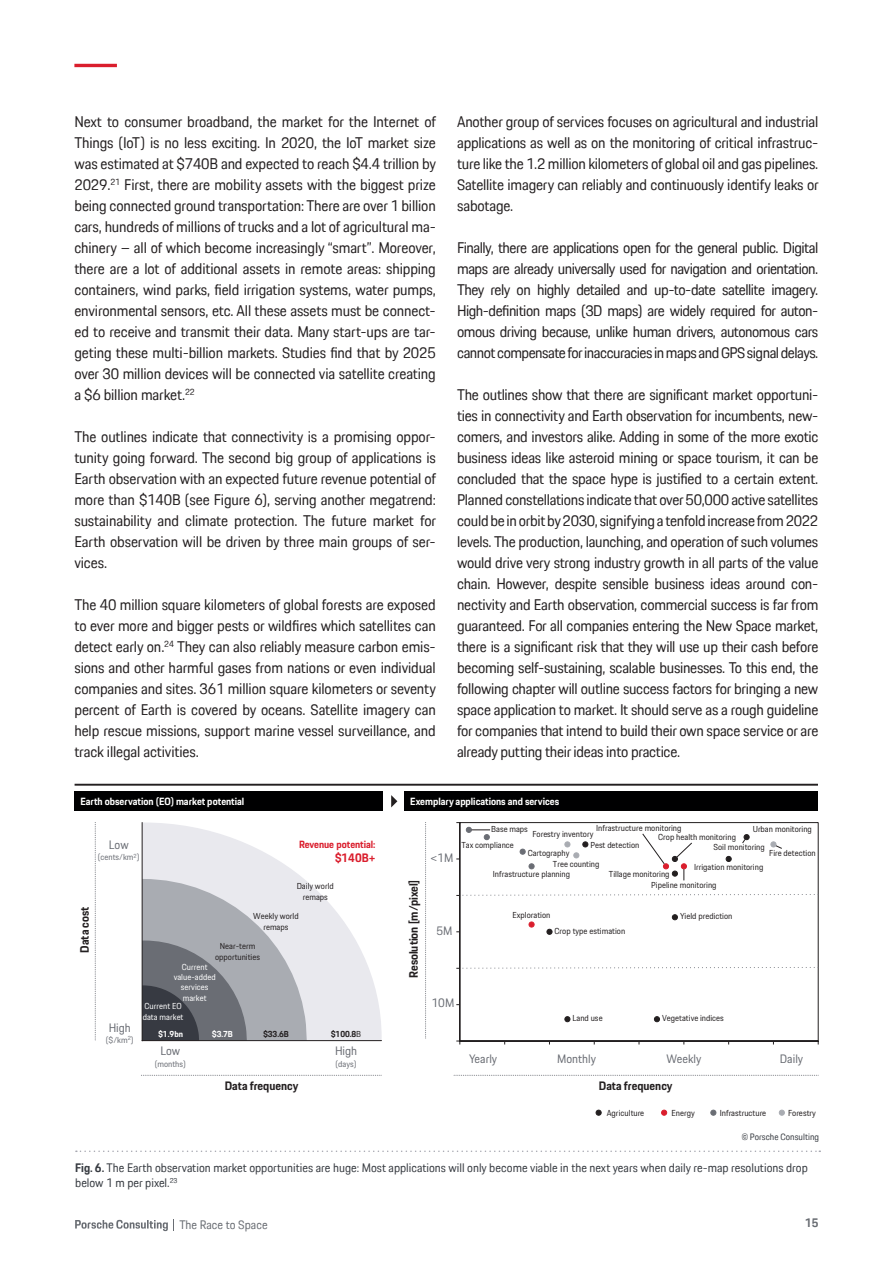
<style>
.page{position:relative;width:893px;height:1263px;background:#fff}
.page>*{position:absolute;margin:0;border:0;box-sizing:border-box;transform-origin:0 0}
.t1{font:15px/21px "Porsche Next TT";letter-spacing:-.01em;color:#231f20;text-align:justify}
.t2{font:12px/15px "Porsche Next TT";color:#373b41}
.t3{font:700 12px "Porsche Next TT";color:#231f20}
.t4{font:12px "Porsche Next TT";color:#6a6d74}
.t5{font:12px "Porsche Next TT";color:#696d73}
.t6{font:700 12px "Porsche Next TT";color:#da1e2d}
.t7{font:700 12px "Porsche Next TT";color:#696d73}
.t8{font:700 10.2px "Porsche Next TT";color:#fff}
.t9{font:700 10.2px "Porsche Next TT";letter-spacing:-.005em;color:#da1e2d}
.t10{font:9px "Porsche Next TT";color:#373b41}
.t11{font:8.55px/10.2px "Porsche Next TT";color:#231f20;text-align:center}
.t12{font:8.55px/10.2px "Porsche Next TT";color:#fff;text-align:center}
.t13{font:8.55px "Porsche Next TT";color:#6a6d74}
.t14{font:700 8.55px "Porsche Next TT";letter-spacing:-.005em;color:#231f20}
.t15{font:700 8.55px "Porsche Next TT";color:#fff}
.s1{font-weight:400}
.s2{font-weight:700}
</style>
<div class="page">
<hr style="left:74px;top:64px;width:43px;height:3px;background:#da1e2d">
<svg style="left:75px;top:1219px;width:99px;height:12px"></svg>
<svg style="left:76px;top:1150px;width:744px;height:2px"></svg>
<svg style="left:456px;top:822px;width:363px;height:223px"></svg>
<svg style="left:564px;top:1016px;width:6px;height:6px"></svg>
<svg style="left:654px;top:1016px;width:6px;height:6px"></svg>
<svg style="left:466px;top:827px;width:319px;height:54px"></svg>
<div style="left:751px;top:825px;width:62px;height:10px;background:#fff"></div>
<svg style="left:425px;top:822px;width:1px;height:217px"></svg>
<svg style="left:454px;top:1075px;width:364px;height:1px"></svg>
<svg style="left:779px;top:1110px;width:6px;height:5px"></svg>
<svg style="left:596px;top:1110px;width:5px;height:5px"></svg>
<svg style="left:710px;top:1110px;width:6px;height:5px"></svg>
<svg style="left:661px;top:1110px;width:6px;height:5px"></svg>
<svg style="left:143px;top:822px;width:239px;height:218px;fill:#e9e9ee"></svg>
<svg style="left:143px;top:879px;width:164px;height:161px;background:#9ea0a7"></svg>
<svg style="left:95px;top:822px;width:1px;height:219px"></svg>
<svg style="left:141px;top:1075px;width:241px;height:1px"></svg>
<hr style="left:142px;top:822px;width:1px;height:219px;background:#231f20">
<hr style="left:142px;top:1040px;width:239px;height:1px;background:#231f20">
<svg style="left:391px;top:795px;width:6px;height:12px"></svg>
<hr style="left:75px;top:784px;width:743px;height:2px;background:#231f20">
<div style="left:74px;top:792px;width:309px;height:19px;background:#000001"></div>
<div style="left:404px;top:792px;width:414px;height:19px;background:#000001"></div>
<svg style="left:462px;top:894px;width:357px;height:75px"></svg>
<p class="t1" style="left:74px;top:111px;width:363px">Next to consumer broadband, the market for the Internet of Things (IoT) is no less exciting. In 2020, the IoT market size was estimated at $740B and expected to reach $4.4 trillion by 2029.<sup>21</sup> First, there are mobility assets with the biggest prize being connected ground transportation: There are over 1 billion cars, hundreds of millions of trucks and a lot of agricultural ma&shy;chinery – all of which become increasingly “smart”. Moreover, there are a lot of additional assets in remote areas: shipping containers, wind parks, field irrigation systems, water pumps, environmental sensors, etc. All these assets must be connect&shy;ed to receive and transmit their data. Many start-ups are tar&shy;geting these multi-billion markets. Studies find that by 2025 over 30 million devices will be connected via satellite creating a $6 billion market.<sup>22</sup></p>
<p class="t1" style="left:74px;top:426px;width:363px">The outlines indicate that connectivity is a promising oppor&shy;tunity going forward. The second big group of applications is Earth observation with an expected future revenue potential of more than $140B (see Figure 6), serving another megatrend: sustainability and climate protection. The future market for Earth observation will be driven by three main groups of ser&shy;vices.</p>
<p class="t1" style="left:74px;top:594px;width:363px">The 40 million square kilometers of global forests are exposed to ever more and bigger pests or wildfires which satellites can detect early on.<sup>24</sup> They can also reliably measure carbon emis&shy;sions and other harmful gases from nations or even individual companies and sites. 361 million square kilometers or seventy percent of Earth is covered by oceans. Satellite imagery can help rescue missions, support marine vessel surveillance, and track illegal activities.</p>
<p class="t1" style="left:457px;top:111px;width:363px">Another group of services focuses on agricultural and industrial applications as well as on the monitoring of critical infrastruc&shy;ture like the 1.2 million kilometers of global oil and gas pipelines.<br>Satellite imagery can reliably and continuously identify leaks or sabotage.</p>
<p class="t1" style="left:457px;top:237px;width:363px">Finally, there are applications open for the general public. Digital maps are already universally used for navigation and orientation.<br>They rely on highly detailed and up-to-date satellite imagery.<br>High-definition maps (3D maps) are widely required for auton&shy;omous driving because, unlike human drivers, autonomous cars cannot compensate for inaccuracies in maps and GPS signal delays.</p>
<p class="t1" style="left:457px;top:384px;width:363px">The outlines show that there are significant market opportuni&shy;ties in connectivity and Earth observation for incumbents, new&shy;comers, and investors alike. Adding in some of the more exotic business ideas like asteroid mining or space tourism, it can be concluded that the space hype is justified to a certain extent.<br>Planned constellations indicate that over 50,000 active satellites could be in orbit by 2030, signifying a tenfold increase from 2022 levels. The production, launching, and operation of such volumes would drive very strong industry growth in all parts of the value chain. However, despite sensible business ideas around con&shy;nectivity and Earth observation, commercial success is far from guaranteed. For all companies entering the New Space market, there is a significant risk that they will use up their cash before becoming self-sustaining, scalable businesses. To this end, the following chapter will outline success factors for bringing a new space application to market. It should serve as a rough guideline for companies that intend to build their own space service or are already putting their ideas into practice.</p>
<p class="t8" style="left:80px;top:794px;width:165px">Earth observation (EO) market potential</p>
<p class="t8" style="left:410px;top:794px;width:151px">Exemplary applications and services</p>
<p class="t3" style="left:77px;top:953px;width:47px;rotate:-90deg">Data cost</p>
<p class="t4" style="left:109px;top:836px;width:21px">Low</p>
<p class="t13" style="left:98px;top:851px;width:43px">(cents/km<sup>2</sup>)</p>
<p class="t9" style="left:299px;top:838px;width:78px">Revenue potential:</p>
<p class="t6" style="left:335px;top:850px;width:42px">$140B+</p>
<p class="t11" style="left:297px;top:881px;width:39px">Daily world remaps</p>
<p class="t11" style="left:253px;top:911px;width:47px">Weekly world remaps</p>
<p class="t11" style="left:215px;top:941px;width:46px">Near-term opportunities</p>
<p class="t4" style="left:109px;top:1019px;width:24px">High</p>
<p class="t13" style="left:106px;top:1034px;width:29px">($/km<sup>2</sup>)</p>
<p class="t12" style="left:174px;top:962px;width:44px">Current value-added services market</p>
<p class="t12" style="left:143px;top:1001px;width:42px;text-align:left">Current EO data market</p>
<p class="t15" style="left:158px;top:1029px;width:26px">$1.9bn</p>
<p class="t15" style="left:212px;top:1029px;width:22px">$3.7B</p>
<p class="t14" style="left:263px;top:1029px;width:27px">$33.6B</p>
<p class="t14" style="left:331px;top:1029px;width:32px">$100.8<span class="s1">B</span></p>
<p class="t4" style="left:160px;top:1043px;width:21px">Low</p>
<p class="t13" style="left:155px;top:1058px;width:33px">(months)</p>
<p class="t3" style="left:225px;top:1077px;width:75px">Data frequency</p>
<p class="t4" style="left:335px;top:1043px;width:24px">High</p>
<p class="t13" style="left:335px;top:1058px;width:22px">(days)</p>
<p class="t3" style="left:405px;top:978px;width:100px;rotate:-90deg">Resolution [m/pixel]</p>
<p class="t4" style="left:430px;top:850px;width:24px">&lt;1M</p>
<p class="t4" style="left:436px;top:922px;width:18px">5M</p>
<p class="t11" style="left:596px;top:823px;width:87px">Infrastructure monitoring</p>
<p class="t11" style="left:753px;top:824px;width:61px">Urban monitoring</p>
<p class="t11" style="left:491px;top:824px;width:38px">Base maps</p>
<p class="t11" style="left:532px;top:829px;width:63px">Forestry inventory</p>
<p class="t11" style="left:528px;top:848px;width:43px">Cartography</p>
<p class="t11" style="left:493px;top:869px;width:79px">Infrastructure planning</p>
<p class="t11" style="left:658px;top:832px;width:79px">Crop health monitoring</p>
<p class="t11" style="left:651px;top:879px;width:67px">Pipeline monitoring</p>
<p class="t11" style="left:553px;top:836px;width:88px;line-height:18.6px;text-align:left;text-indent:37px">Pest detection<br>Tree counting</p>
<p class="t11" style="left:461px;top:840px;width:54px">Tax compliance</p>
<p class="t11" style="left:713px;top:842px;width:53px">Soil monitoring</p>
<p class="t11" style="left:769px;top:847px;width:48px">Fire detection</p>
<p class="t11" style="left:694px;top:862px;width:71px">Irrigation monitoring</p>
<p class="t11" style="left:609px;top:869px;width:62px">Tillage monitoring</p>
<p class="t11" style="left:513px;top:909px;width:39px">Exploration</p>
<p class="t11" style="left:555px;top:926px;width:72px">Crop type estimation</p>
<p class="t11" style="left:680px;top:911px;width:54px">Yield prediction</p>
<p class="t4" style="left:431px;top:995px;width:24px">10M</p>
<p class="t11" style="left:572px;top:1013px;width:32px">Land use</p>
<p class="t11" style="left:662px;top:1013px;width:63px">Vegetative indices</p>
<p class="t4" style="left:469px;top:1050px;width:30px">Yearly</p>
<p class="t4" style="left:557px;top:1050px;width:40px">Monthly</p>
<p class="t4" style="left:667px;top:1050px;width:36px">Weekly</p>
<p class="t4" style="left:780px;top:1050px;width:25px">Daily</p>
<p class="t3" style="left:599px;top:1077px;width:75px">Data frequency</p>
<p class="t11" style="left:607px;top:1107px;width:39px">Agriculture</p>
<p class="t11" style="left:720px;top:1107px;width:48px">Infrastructure</p>
<p class="t11" style="left:671px;top:1107px;width:25px">Energy</p>
<p class="t11" style="left:788px;top:1107px;width:29px">Forestry</p>
<p class="t10" style="left:742px;top:1130px;width:79px">© Porsche Consulting</p>
<p class="t2" style="left:75px;top:1160px;width:734px"><span class="s2">Fig. 6.</span> The Earth observation market opportunities are huge: Most applications will only become viable in the next years when daily re-map resolutions drop below 1 m per pixel.<sup>23</sup></p>
<p class="t5" style="left:179px;top:1216px;width:90px">The Race to Space</p>
<p class="t7" style="left:805px;top:1215px;width:15px">15</p>
</div>
